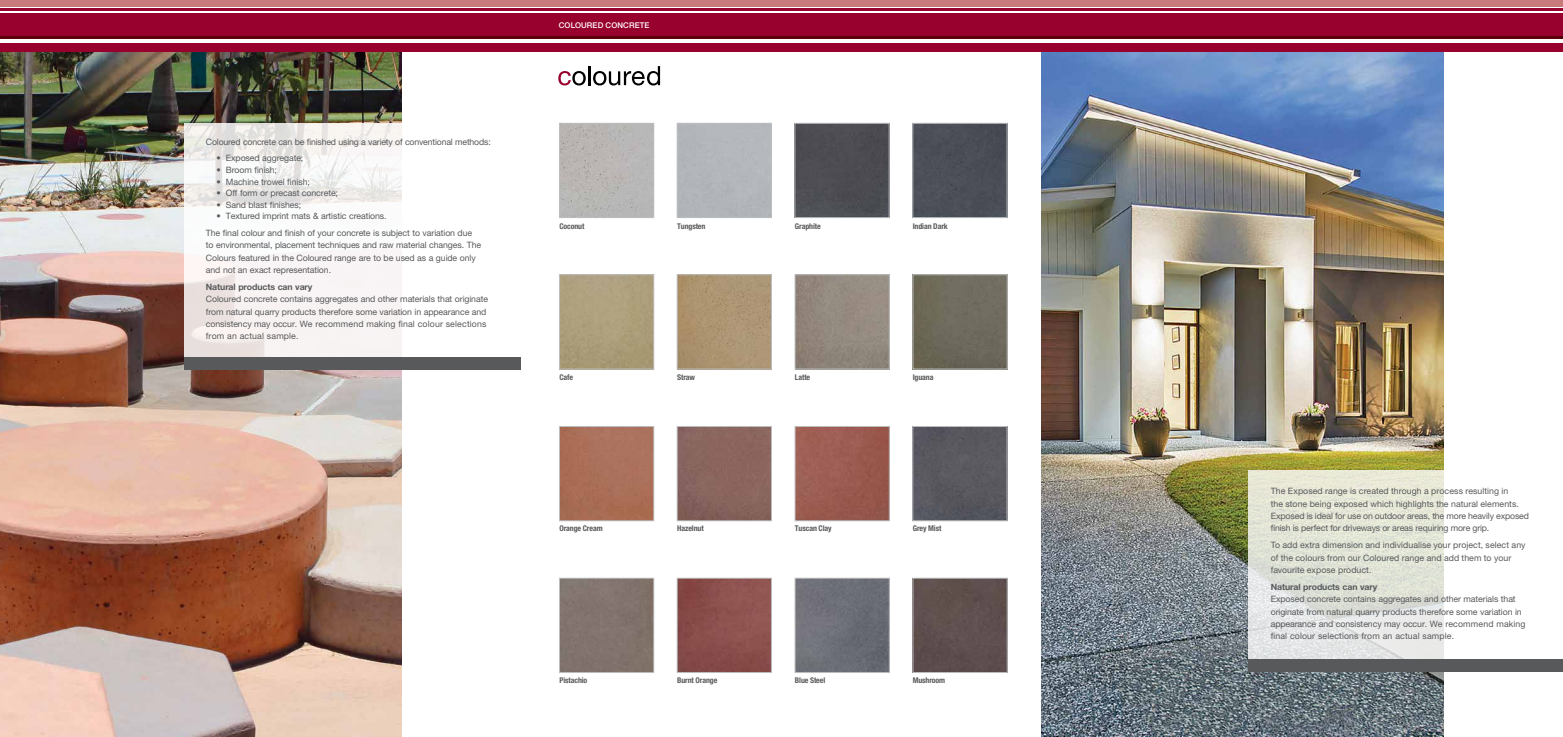
<style>
.page{position:relative;width:1563px;height:737px;background:#fff}
.page>*{position:absolute;margin:0;border:0;box-sizing:border-box;transform-origin:0 0}
.t1{font:8.75px/12.2px "Helvetica Neue LT Std";letter-spacing:-.01em;color:#58595b}
.t2{font:700 8.75px "Helvetica Neue LT Std";letter-spacing:-.01em;color:#58595b}
.t3{font:700 condensed 7.88px "Helvetica Neue LT Std";letter-spacing:-.015em;color:#58595b}
.t4{font:500 7.88px "Helvetica Neue LT Std";letter-spacing:.01em;color:#fff}
</style>
<div class="page">
<svg style="left:558px;top:66px;width:102px;height:19px"></svg>
<img style="left:561px;top:276px;width:91px;height:91px">
<div style="left:559px;top:274px;width:95px;height:95px;border:1px solid #bcbec0"></div>
<img style="left:679px;top:276px;width:90px;height:91px">
<div style="left:677px;top:274px;width:94px;height:95px;border:1px solid #bcbec0"></div>
<img style="left:797px;top:276px;width:90px;height:91px">
<div style="left:795px;top:274px;width:94px;height:95px;border:1px solid #bcbec0"></div>
<img style="left:561px;top:428px;width:91px;height:91px">
<div style="left:559px;top:426px;width:95px;height:95px;border:1px solid #bcbec0"></div>
<div style="left:561px;top:580px;width:91px;height:90px;background:#82736d"></div>
<div style="left:559px;top:578px;width:95px;height:94px;border:1px solid #bcbec0"></div>
<img style="left:679px;top:428px;width:90px;height:91px">
<div style="left:677px;top:426px;width:94px;height:95px;border:1px solid #bcbec0"></div>
<img style="left:797px;top:428px;width:90px;height:91px">
<div style="left:795px;top:426px;width:94px;height:95px;border:1px solid #bcbec0"></div>
<img style="left:679px;top:580px;width:90px;height:90px">
<div style="left:677px;top:578px;width:94px;height:94px;border:1px solid #bcbec0"></div>
<img style="left:797px;top:580px;width:90px;height:90px">
<div style="left:795px;top:578px;width:94px;height:94px;border:1px solid #bcbec0"></div>
<div style="left:915px;top:580px;width:90px;height:90px;background:#5e4f4e"></div>
<img style="left:914px;top:276px;width:91px;height:91px">
<div style="left:912px;top:274px;width:95px;height:95px;border:1px solid #bcbec0"></div>
<img style="left:561px;top:125px;width:91px;height:91px">
<div style="left:559px;top:123px;width:95px;height:95px;border:1px solid #bcbec0"></div>
<div style="left:677px;top:123px;width:94px;height:95px;border:1px solid #bcbec0"></div>
<div style="left:796px;top:125px;width:91px;height:91px;background:#4c4c52"></div>
<div style="left:794px;top:123px;width:95px;height:95px;border:1px solid #bcbec0"></div>
<div style="left:914px;top:125px;width:91px;height:91px;background:#4b4e57"></div>
<div style="left:912px;top:123px;width:95px;height:95px;border:1px solid #bcbec0"></div>
<div style="left:914px;top:428px;width:91px;height:91px;background:#59585f"></div>
<div style="left:912px;top:426px;width:95px;height:95px;border:1px solid #bcbec0"></div>
<img style="left:1042px;top:52px;width:401px;height:685px">
<img style="left:0;top:52px;width:401px;height:685px">
<svg style="left:184px;top:123px;width:218px;height:234px;fill:#f8f4f4"></svg>
<div style="left:0;top:14px;width:1563px;height:27px;background:#98002e"></div>
<svg style="left:0;top:36px;width:1563px;height:4px;background:#833f45"></svg>
<hr style="left:0;top:8px;width:1563px;height:3px;background:#98002e">
<svg style="left:0;top:40px;width:1563px;height:4px"></svg>
<div style="left:0;top:0;width:1563px;height:7px;background:#c77a79"></div>
<div style="left:0;top:44px;width:1563px;height:8px;background:#98002e"></div>
<svg style="left:1248px;top:471px;width:196px;height:188px;background:#e3e5db"></svg>
<div style="left:1248px;top:659px;width:314px;height:13px;background:#58595b"></div>
<div style="left:184px;top:357px;width:337px;height:12px;background:#58595b"></div>
<p class="t1" style="left:206px;top:136px;width:286px">Coloured concrete can be finished using a variety of conventional methods:</p>
<p class="t1" style="left:216px;top:152px;width:88px">• Exposed aggregate;</p>
<p class="t1" style="left:216px;top:164px;width:62px">• Broom finish;</p>
<p class="t1" style="left:216px;top:175px;width:95px">• Machine trowel finish;</p>
<p class="t1" style="left:216px;top:187px;width:123px">• Off form or precast concrete;</p>
<p class="t1" style="left:216px;top:198px;width:86px">• Sand blast finishes;</p>
<p class="t1" style="left:206px;top:207px;width:268px;line-height:17.2px;text-indent:10px">• Textured imprint mats &amp; artistic creations.<br>The final colour and finish of your concrete is subject to variation due</p>
<p class="t1" style="left:206px;top:239px;width:277px">to environmental, placement techniques and raw material changes. The<br>Colours featured in the Coloured range are to be used as a guide only and not an exact representation.</p>
<p class="t2" style="left:206px;top:282px;width:108px">Natural products can vary</p>
<p class="t1" style="left:206px;top:293px;width:284px">Coloured concrete contains aggregates and other materials that originate from natural quarry products therefore some variation in appearance and consistency may occur. We recommend making final colour selections from an actual sample.</p>
<p class="t4" style="left:559px;top:21px;width:92px">COLOURED CONCRETE</p>
<p class="t3" style="left:559px;top:221px;width:26px">Coconut</p>
<p class="t3" style="left:677px;top:221px;width:30px">Tungsten</p>
<p class="t3" style="left:795px;top:221px;width:27px">Graphite</p>
<p class="t3" style="left:912px;top:221px;width:37px">Indian Dark</p>
<p class="t3" style="left:559px;top:372px;width:15px">Cafe</p>
<p class="t3" style="left:677px;top:372px;width:19px">Straw</p>
<p class="t3" style="left:795px;top:372px;width:17px">Latte</p>
<p class="t3" style="left:913px;top:372px;width:22px">Iguana</p>
<p class="t3" style="left:559px;top:523px;width:45px">Orange Cream</p>
<p class="t3" style="left:677px;top:523px;width:28px">Hazelnut</p>
<p class="t3" style="left:795px;top:523px;width:38px">Tuscan Clay</p>
<p class="t3" style="left:913px;top:523px;width:30px">Grey Mist</p>
<p class="t3" style="left:559px;top:675px;width:29px">Pistachio</p>
<p class="t3" style="left:677px;top:675px;width:42px">Burnt Orange</p>
<p class="t3" style="left:795px;top:675px;width:32px">Blue Steel</p>
<p class="t3" style="left:913px;top:675px;width:34px">Mushroom</p>
<p class="t1" style="left:1270px;top:485px;width:260px">The Exposed range is created through a process resulting in<br>the stone being exposed which highlights the natural elements.<br>Exposed is ideal for use on outdoor areas, the more heavily exposed finish is perfect for driveways or areas requiring more grip.</p>
<p class="t1" style="left:1270px;top:539px;width:256px">To add extra dimension and individualise your project, select any of the colours from our Coloured range and add them to your favourite expose product.</p>
<p class="t2" style="left:1270px;top:581px;width:108px">Natural products can vary</p>
<p class="t1" style="left:1270px;top:593px;width:256px">Exposed concrete contains aggregates and other materials that originate from natural quarry products therefore some variation in appearance and consistency may occur. We recommend making final colour selections from an actual sample.</p>
</div>
